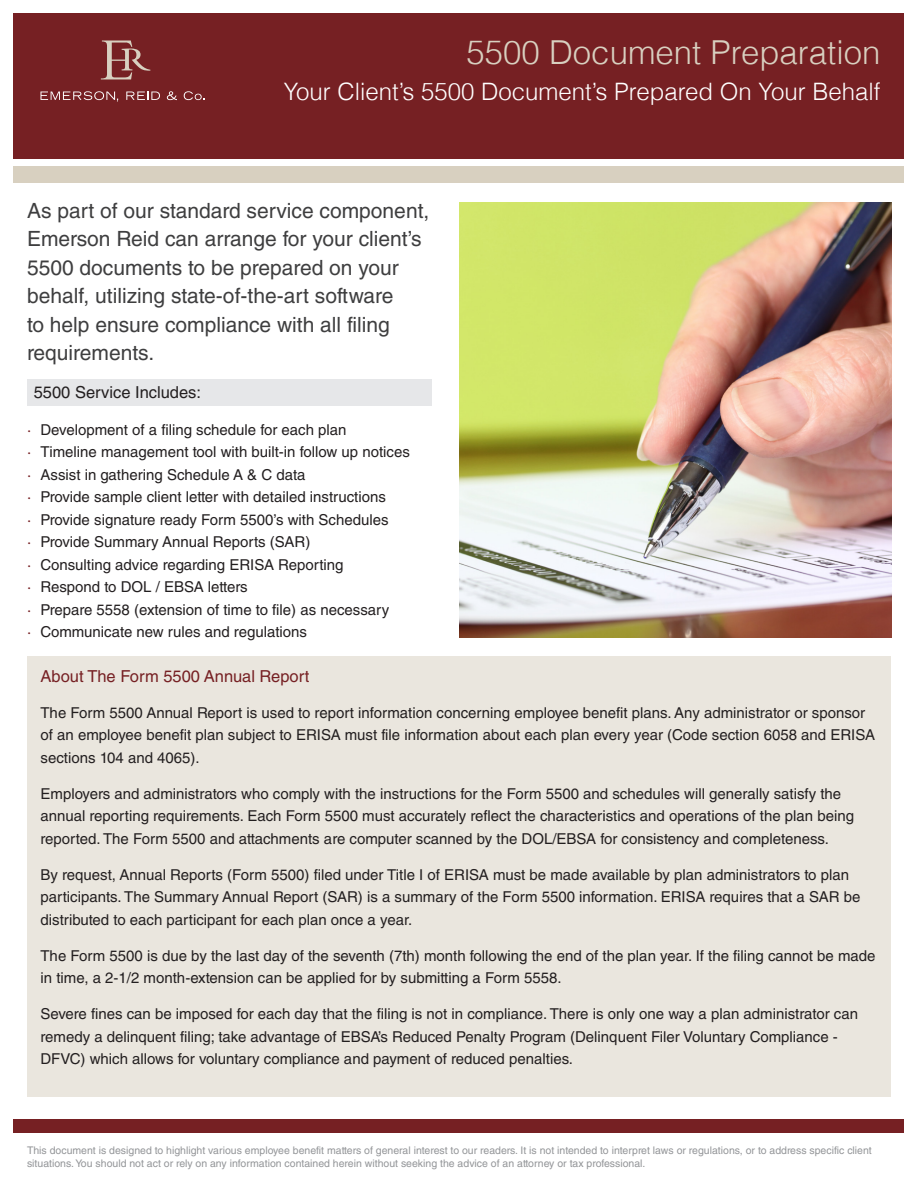
<style>
.page{position:relative;width:918px;height:1188px;background:#fff}
.page>*{position:absolute;margin:0;border:0;box-sizing:border-box;transform-origin:0 0}
.t1{font:300 33px "Helvetica";color:#d8d0c0}
.t2{font:300 24px "Helvetica";color:#fff}
.Body_Copy{font:21px/28.5px "Helvetica LT Std";color:#3e3e3f}
.Body_Copy-2{font:16.5px "Helvetica LT Std";color:#762023}
.Tan_Box_Title{font:16.5px "Helvetica LT Std";color:#231f20}
.Body_Copy-3{font:15px/22.5px "Helvetica LT Std";color:#231f20}
.t3{font:10.5px/12.6px "Helvetica LT Std";color:#939598}
.s1{color:#762023}
</style>
<div class="page">
<div style="left:14px;top:14px;width:890px;height:145px;background:#762023"></div>
<div style="left:14px;top:166px;width:890px;height:17px;background:#d8d0c0"></div>
<div style="left:14px;top:1119px;width:890px;height:13px;background:#762023"></div>
<svg style="left:101px;top:41px;width:49px;height:38px"></svg>
<svg style="left:40px;top:91px;width:78px;height:11px"></svg>
<svg style="left:126px;top:92px;width:34px;height:8px"></svg>
<svg style="left:167px;top:91px;width:10px;height:9px"></svg>
<svg style="left:184px;top:91px;width:20px;height:9px"></svg>
<div style="left:27px;top:657px;width:864px;height:440px;background:#eae6de"></div>
<div style="left:27px;top:379px;width:405px;height:27px;background:#e6e7e9"></div>
<img style="left:459px;top:202px;width:433px;height:435px">
<p class="t1" style="left:467px;top:32px;width:415px">5500 Document Preparation</p>
<p class="t2" style="left:284px;top:77px;width:598px">Your Client’s 5500 Document’s Prepared On Your Behalf</p>
<p class="Body_Copy" style="left:27px;top:196px;width:404px">As part of our standard service component, Emerson Reid can arrange for your client’s 5500 documents to be prepared on your behalf, utilizing state-of-the-art software<br>to help ensure compliance with all filing requirements.</p>
<p class="Tan_Box_Title" style="left:34px;top:382px;width:169px">5500 Service Includes:</p>
<p class="Body_Copy-3" style="left:27px;top:418px;width:321px"><span class="s1">·</span> Development of a filing schedule for each plan</p>
<p class="Body_Copy-3" style="left:27px;top:441px;width:384px"><span class="s1">·</span> Timeline management tool with built-in follow up notices</p>
<p class="Body_Copy-3" style="left:27px;top:463px;width:280px"><span class="s1">·</span> Assist in gathering Schedule A &amp; C data</p>
<p class="Body_Copy-3" style="left:27px;top:486px;width:360px"><span class="s1">·</span> Provide sample client letter with detailed instructions</p>
<p class="Body_Copy-3" style="left:27px;top:508px;width:363px"><span class="s1">·</span> Provide signature ready Form 5500’s with Schedules</p>
<p class="Body_Copy-3" style="left:27px;top:531px;width:285px"><span class="s1">·</span> Provide Summary Annual Reports (SAR)</p>
<p class="Body_Copy-3" style="left:27px;top:553px;width:318px"><span class="s1">·</span> Consulting advice regarding ERISA Reporting</p>
<p class="Body_Copy-3" style="left:27px;top:576px;width:222px"><span class="s1">·</span> Respond to DOL / EBSA letters</p>
<p class="Body_Copy-3" style="left:27px;top:598px;width:364px"><span class="s1">·</span> Prepare 5558 (extension of time to file) as necessary</p>
<p class="Body_Copy-3" style="left:27px;top:621px;width:282px"><span class="s1">·</span> Communicate new rules and regulations</p>
<p class="Body_Copy-2" style="left:40px;top:667px;width:270px">About The Form 5500 Annual Report</p>
<p class="Body_Copy-3" style="left:40px;top:701px;width:836px">The Form 5500 Annual Report is used to report information concerning employee benefit plans. Any administrator or sponsor of an employee benefit plan subject to ERISA must file information about each plan every year (Code section 6058 and ERISA sections 104 and 4065).</p>
<p class="Body_Copy-3" style="left:40px;top:782px;width:815px">Employers and administrators who comply with the instructions for the Form 5500 and schedules will generally satisfy the annual reporting requirements. Each Form 5500 must accurately reflect the characteristics and operations of the plan being reported. The Form 5500 and attachments are computer scanned by the DOL/EBSA for consistency and completeness.</p>
<p class="Body_Copy-3" style="left:40px;top:863px;width:821px">By request, Annual Reports (Form 5500) filed under Title I of ERISA must be made available by plan administrators to plan participants. The Summary Annual Report (SAR) is a summary of the Form 5500 information. ERISA requires that a SAR be distributed to each participant for each plan once a year.</p>
<p class="Body_Copy-3" style="left:40px;top:944px;width:837px">The Form 5500 is due by the last day of the seventh (7th) month following the end of the plan year. If the filing cannot be made in time, a 2-1/2 month-extension can be applied for by submitting a Form 5558.</p>
<p class="Body_Copy-3" style="left:40px;top:1003px;width:819px">Severe fines can be imposed for each day that the filing is not in compliance. There is only one way a plan administrator can remedy a delinquent filing; take advantage of EBSA’s Reduced Penalty Program (Delinquent Filer Voluntary Compliance -<br>DFVC) which allows for voluntary compliance and payment of reduced penalties.</p>
<p class="t3" style="left:27px;top:1144px;width:846px">This document is designed to highlight various employee benefit matters of general interest to our readers. It is not intended to interpret laws or regulations, or to address specific client situations. You should not act or rely on any information contained herein without seeking the advice of an attorney or tax professional.</p>
</div>
